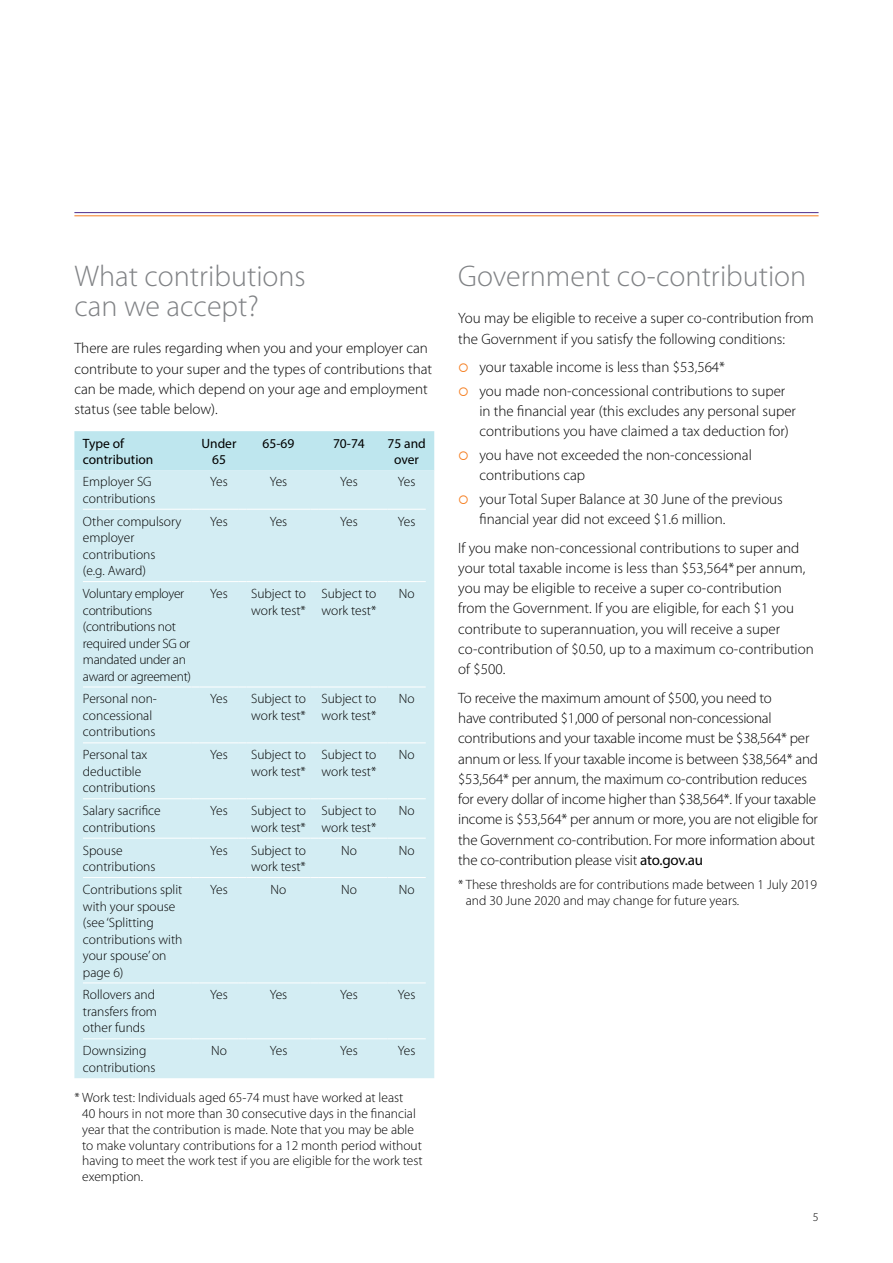
<style>
.page{position:relative;width:893px;height:1263px;background:#fff}
.page>*{position:absolute;margin:0;border:0;box-sizing:border-box;transform-origin:0 0}
.t1{font:300 30px/30px "Myriad Pro";color:#808285}
.t2{font:300 15px/20.2px "Myriad Pro";color:#000}
.t3{font:300 13.5px/16.5px "Myriad Pro";color:#000}
.t4{font:300 13.5px/16.5px "Myriad Pro";letter-spacing:-.02em;color:#000}
.t5{font:13.5px/16.5px "Myriad Pro";color:#000;text-align:center}
.t6{font:300 12px "Myriad Pro";color:#000}
.s1{color:#f57e20}
.s2{font-weight:400}
</style>
<div class="page">
<hr style="left:74px;top:212px;width:745px;height:1px;background:#4e2b8a">
<hr style="left:74px;top:215px;width:745px;height:1px;background:#f57e20">
<div style="left:74px;top:431px;width:360px;height:40px;background:#bee6ee"></div>
<div style="left:74px;top:471px;width:360px;height:607px;background:#d3edf3"></div>
<hr style="left:83px;top:509px;width:108px;height:1px;background:#fff">
<hr style="left:200px;top:509px;width:38px;height:1px;background:#fff">
<hr style="left:247px;top:509px;width:63px;height:1px;background:#fff">
<hr style="left:319px;top:509px;width:60px;height:1px;background:#fff">
<hr style="left:387px;top:509px;width:39px;height:1px;background:#fff">
<hr style="left:83px;top:581px;width:108px;height:1px;background:#fff">
<hr style="left:200px;top:581px;width:38px;height:1px;background:#fff">
<hr style="left:247px;top:581px;width:63px;height:1px;background:#fff">
<hr style="left:319px;top:581px;width:60px;height:1px;background:#fff">
<hr style="left:387px;top:581px;width:39px;height:1px;background:#fff">
<hr style="left:83px;top:687px;width:108px;height:1px;background:#fff">
<hr style="left:200px;top:687px;width:38px;height:1px;background:#fff">
<hr style="left:247px;top:687px;width:63px;height:1px;background:#fff">
<hr style="left:319px;top:687px;width:60px;height:1px;background:#fff">
<hr style="left:387px;top:687px;width:39px;height:1px;background:#fff">
<hr style="left:83px;top:743px;width:108px;height:1px;background:#fff">
<hr style="left:200px;top:743px;width:38px;height:1px;background:#fff">
<hr style="left:247px;top:743px;width:63px;height:1px;background:#fff">
<hr style="left:319px;top:743px;width:60px;height:1px;background:#fff">
<hr style="left:387px;top:743px;width:39px;height:1px;background:#fff">
<hr style="left:83px;top:798px;width:108px;height:1px;background:#fff">
<hr style="left:200px;top:798px;width:38px;height:1px;background:#fff">
<hr style="left:247px;top:798px;width:63px;height:1px;background:#fff">
<hr style="left:319px;top:798px;width:60px;height:1px;background:#fff">
<hr style="left:387px;top:798px;width:39px;height:1px;background:#fff">
<hr style="left:83px;top:838px;width:108px;height:1px;background:#fff">
<hr style="left:200px;top:838px;width:38px;height:1px;background:#fff">
<hr style="left:247px;top:838px;width:63px;height:1px;background:#fff">
<hr style="left:319px;top:838px;width:60px;height:1px;background:#fff">
<hr style="left:387px;top:838px;width:39px;height:1px;background:#fff">
<hr style="left:83px;top:877px;width:108px;height:1px;background:#fff">
<hr style="left:200px;top:877px;width:38px;height:1px;background:#fff">
<hr style="left:247px;top:877px;width:63px;height:1px;background:#fff">
<hr style="left:319px;top:877px;width:60px;height:1px;background:#fff">
<hr style="left:387px;top:877px;width:39px;height:1px;background:#fff">
<hr style="left:83px;top:983px;width:108px;height:1px;background:#fff">
<hr style="left:200px;top:983px;width:38px;height:1px;background:#fff">
<hr style="left:247px;top:983px;width:63px;height:1px;background:#fff">
<hr style="left:319px;top:983px;width:60px;height:1px;background:#fff">
<hr style="left:387px;top:983px;width:39px;height:1px;background:#fff">
<hr style="left:83px;top:1038px;width:108px;height:1px;background:#fff">
<hr style="left:200px;top:1038px;width:38px;height:1px;background:#fff">
<hr style="left:247px;top:1038px;width:63px;height:1px;background:#fff">
<hr style="left:319px;top:1038px;width:60px;height:1px;background:#fff">
<hr style="left:387px;top:1038px;width:39px;height:1px;background:#fff">
<h1 class="t1" style="left:74px;top:262px;width:233px">What contributions can we accept?</h1>
<p class="t2" style="left:74px;top:339px;width:359px">There are rules regarding when you and your employer can contribute to your super and the types of contributions that can be made, which depend on your age and employment status (see table below).</p>
<p class="t5" style="left:83px;top:435px;width:72px;text-align:left">Type of contribution</p>
<p class="t5" style="left:201px;top:435px;width:37px">Under<br>65</p>
<p class="t5" style="left:263px;top:435px;width:33px">65-69</p>
<p class="t5" style="left:333px;top:435px;width:33px">70-74</p>
<p class="t5" style="left:387px;top:435px;width:40px">75 and over</p>
<p class="t3" style="left:83px;top:474px;width:74px">Employer SG contributions</p>
<p class="t3" style="left:210px;top:474px;width:19px">Yes</p>
<p class="t3" style="left:270px;top:474px;width:19px">Yes</p>
<p class="t3" style="left:340px;top:474px;width:19px">Yes</p>
<p class="t3" style="left:398px;top:474px;width:19px">Yes</p>
<p class="t3" style="left:83px;top:513px;width:100px">Other compulsory employer contributions<br>(e.g. Award)</p>
<p class="t3" style="left:210px;top:513px;width:19px">Yes</p>
<p class="t3" style="left:270px;top:513px;width:19px">Yes</p>
<p class="t3" style="left:340px;top:513px;width:19px">Yes</p>
<p class="t3" style="left:398px;top:513px;width:19px">Yes</p>
<p class="t4" style="left:83px;top:585px;width:110px">Voluntary employer contributions (contributions not required under SG or mandated under an award or agreement)</p>
<p class="t3" style="left:210px;top:585px;width:19px">Yes</p>
<p class="t3" style="left:251px;top:585px;width:56px">Subject to work test*</p>
<p class="t3" style="left:321px;top:585px;width:56px">Subject to work test*</p>
<p class="t3" style="left:399px;top:585px;width:17px">No</p>
<p class="t3" style="left:83px;top:691px;width:76px">Personal non&shy;concessional contributions</p>
<p class="t3" style="left:210px;top:691px;width:19px">Yes</p>
<p class="t3" style="left:251px;top:691px;width:56px">Subject to work test*</p>
<p class="t3" style="left:321px;top:691px;width:56px">Subject to work test*</p>
<p class="t3" style="left:399px;top:691px;width:17px">No</p>
<p class="t3" style="left:83px;top:747px;width:74px">Personal tax deductible contributions</p>
<p class="t3" style="left:210px;top:747px;width:19px">Yes</p>
<p class="t3" style="left:251px;top:747px;width:56px">Subject to work test*</p>
<p class="t3" style="left:321px;top:747px;width:56px">Subject to work test*</p>
<p class="t3" style="left:399px;top:747px;width:17px">No</p>
<p class="t3" style="left:83px;top:803px;width:79px">Salary sacrifice contributions</p>
<p class="t3" style="left:210px;top:803px;width:19px">Yes</p>
<p class="t3" style="left:251px;top:803px;width:56px">Subject to work test*</p>
<p class="t3" style="left:321px;top:803px;width:56px">Subject to work test*</p>
<p class="t3" style="left:399px;top:803px;width:17px">No</p>
<p class="t3" style="left:83px;top:842px;width:74px">Spouse contributions</p>
<p class="t3" style="left:210px;top:842px;width:19px">Yes</p>
<p class="t3" style="left:251px;top:842px;width:56px">Subject to work test*</p>
<p class="t3" style="left:341px;top:842px;width:17px">No</p>
<p class="t3" style="left:399px;top:842px;width:17px">No</p>
<p class="t3" style="left:83px;top:881px;width:101px">Contributions split with your spouse (see ‘Splitting contributions with your spouse’ on page 6)</p>
<p class="t3" style="left:210px;top:881px;width:19px">Yes</p>
<p class="t3" style="left:271px;top:881px;width:17px">No</p>
<p class="t3" style="left:341px;top:881px;width:17px">No</p>
<p class="t3" style="left:399px;top:881px;width:17px">No</p>
<p class="t3" style="left:83px;top:987px;width:76px">Rollovers and transfers from other funds</p>
<p class="t3" style="left:210px;top:987px;width:19px">Yes</p>
<p class="t3" style="left:270px;top:987px;width:19px">Yes</p>
<p class="t3" style="left:340px;top:987px;width:19px">Yes</p>
<p class="t3" style="left:398px;top:987px;width:19px">Yes</p>
<p class="t3" style="left:83px;top:1043px;width:74px">Downsizing contributions</p>
<p class="t3" style="left:211px;top:1043px;width:17px">No</p>
<p class="t3" style="left:270px;top:1043px;width:19px">Yes</p>
<p class="t3" style="left:340px;top:1043px;width:19px">Yes</p>
<p class="t3" style="left:398px;top:1043px;width:19px">Yes</p>
<p class="t3" style="left:82px;top:1090px;width:342px;line-height:15.8px;text-indent:-8px">* Work test: Individuals aged 65-74 must have worked at least<br>40 hours in not more than 30 consecutive days in the financial year that the contribution is made. Note that you may be able to make voluntary contributions for a 12 month period without having to meet the work test if you are eligible for the work test exemption.</p>
<h1 class="t1" style="left:458px;top:262px;width:350px">Government co-contribution</h1>
<p class="t2" style="left:458px;top:309px;width:357px">You may be eligible to receive a super co-contribution from the Government if you satisfy the following conditions:</p>
<p class="t2" style="left:458px;top:358px;width:268px"><span class="s1">○</span> your taxable income is less than $53,564*</p>
<p class="t2" style="left:479px;top:381px;width:318px;text-indent:-21px"><span class="s1">○</span> you made non-concessional contributions to super in the financial year (this excludes any personal super contributions you have claimed a tax deduction for)</p>
<p class="t2" style="left:479px;top:445px;width:274px;text-indent:-21px"><span class="s1">○</span> you have not exceeded the non-concessional contributions cap</p>
<p class="t2" style="left:479px;top:489px;width:305px;text-indent:-21px"><span class="s1">○</span> your Total Super Balance at 30 June of the previous financial year did not exceed $1.6 million.</p>
<p class="t2" style="left:458px;top:538px;width:357px">If you make non-concessional contributions to super and your total taxable income is less than $53,564*per annum, you may be eligible to receive a super co-contribution from the Government. If you are eligible, for each $1 you contribute to superannuation, you will receive a super co-contribution of $0.50, up to a maximum co-contribution of $500.</p>
<p class="t2" style="left:458px;top:688px;width:361px">To receive the maximum amount of $500, you need to<br>have contributed $1,000 of personal non-concessional contributions and your taxable income must be $38,564* per annum or less. If your taxable income is between $38,564* and $53,564* per annum, the maximum co-contribution reduces for every dollar of income higher than $38,564*. If your taxable income is $53,564* per annum or more, you are not eligible for the Government co-contribution. For more information about the co-contribution please visit <span class="s2">ato.gov.au</span></p>
<p class="t3" style="left:466px;top:877px;width:353px;line-height:15.8px;text-indent:-8px">* These thresholds are for contributions made between 1 July 2019 and 30 June 2020 and may change for future years.</p>
<p class="t6" style="left:813px;top:1210px;width:7px">5</p>
</div>
